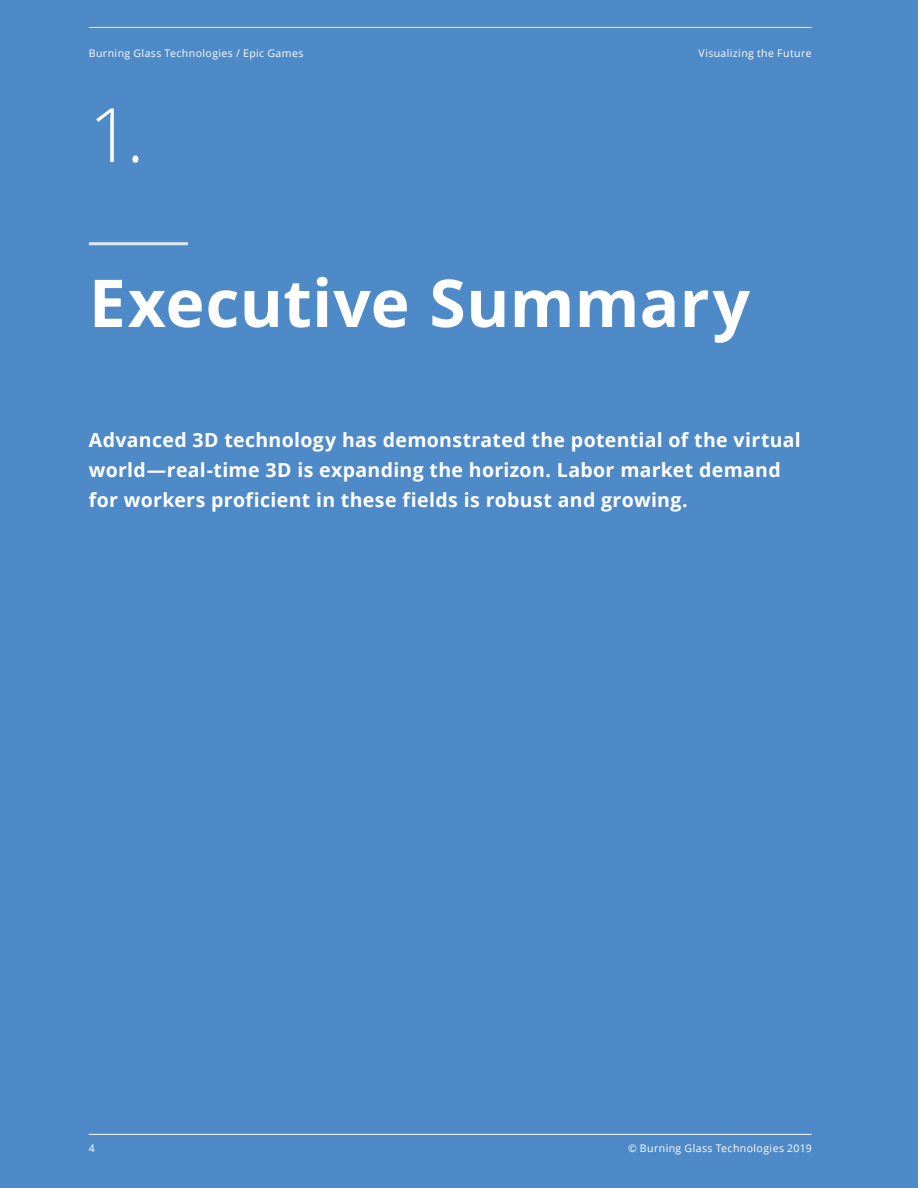
<style>
.page{position:relative;width:918px;height:1188px;background:#4f8ac8}
.page>*{position:absolute;margin:0;border:0;box-sizing:border-box;transform-origin:0 0}
.t1{font:300 75px "Open Sans";color:#fff}
.t2{font:700 66px "Open Sans";letter-spacing:.005em;color:#fff}
.t3{font:700 19.5px/30px "Open Sans";letter-spacing:.015em;color:#fff}
.t4{font:10.5px "Open Sans";letter-spacing:.04em;color:#fff}
</style>
<div class="page">
<hr style="left:89px;top:242px;width:99px;height:3px;background:#f2f3f4">
<hr style="left:89px;top:1134px;width:723px;height:1px;background:#fff">
<hr style="left:89px;top:27px;width:723px;height:1px;background:#fff">
<p class="t4" style="left:89px;top:46px;width:216px">Burning Glass Technologies / Epic Games</p>
<p class="t4" style="left:698px;top:46px;width:115px">Visualizing the Future</p>
<h1 class="t1" style="left:89px;top:83px;width:57px">1.</h1>
<h2 class="t2" style="left:89px;top:256px;width:663px">Executive Summary</h2>
<p class="t3" style="left:89px;top:424px;width:713px">Advanced 3D technology has demonstrated the potential of the virtual world—real-time 3D is expanding the horizon. Labor market demand for workers proficient in these fields is robust and growing.</p>
<p class="t4" style="left:89px;top:1141px;width:8px">4</p>
<p class="t4" style="left:628px;top:1141px;width:185px">© Burning Glass Technologies 2019</p>
</div>
